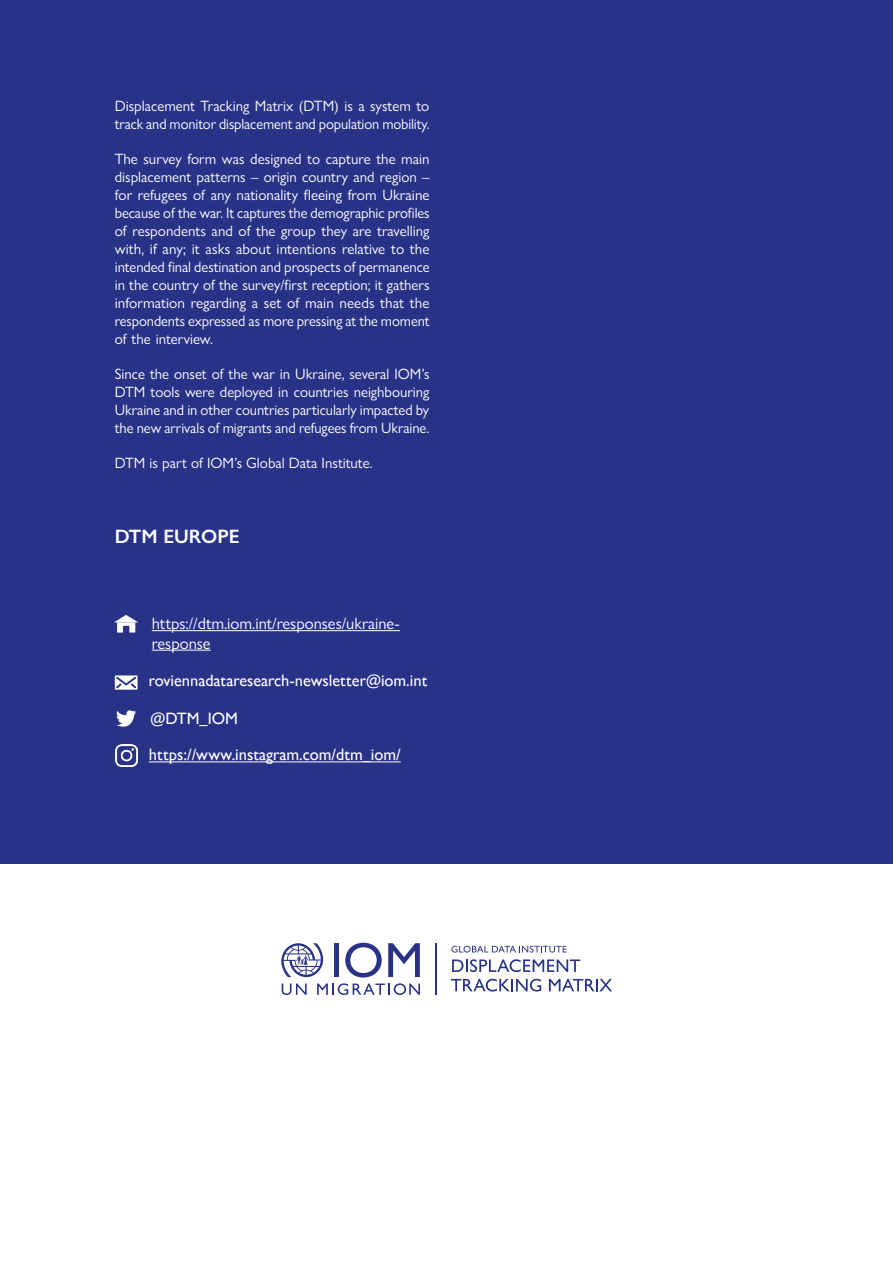
<style>
.page{position:relative;width:893px;height:1263px;background:#fff}
.page>*{position:absolute;margin:0;border:0;box-sizing:border-box;transform-origin:0 0}
.t1{font:600 19.5px "Gill Sans Nova";color:#fff}
.t2{font:500 16.5px "Gill Sans Nova";color:#fff}
.t3{font:16.5px/19.5px "Gill Sans Nova";color:#fff}
.t4{font:15px/18px "Gill Sans Nova";letter-spacing:-.005em;color:#fff;text-align:justify}
</style>
<div class="page">
<div style="left:0;top:0;width:893px;height:864px;background:#283388"></div>
<svg style="left:114px;top:615px;width:24px;height:17px"></svg>
<hr style="left:152px;top:630px;width:248px;height:1px;background:#fff">
<hr style="left:152px;top:650px;width:59px;height:1px;background:#fff">
<svg style="left:116px;top:710px;width:20px;height:17px"></svg>
<svg style="left:115px;top:675px;width:23px;height:15px"></svg>
<hr style="left:149px;top:761px;width:252px;height:1px;background:#fff">
<img style="left:115px;top:744px;width:22px;height:22px">
<hr style="left:435px;top:943px;width:2px;height:52px;background:#283388">
<div style="left:334px;top:943px;width:5px;height:34px;background:#283388"></div>
<svg style="left:345px;top:943px;width:37px;height:34px"></svg>
<svg style="left:388px;top:943px;width:32px;height:34px"></svg>
<svg style="left:282px;top:983px;width:25px;height:12px"></svg>
<svg style="left:317px;top:983px;width:103px;height:12px"></svg>
<svg style="left:281px;top:943px;width:42px;height:34px"></svg>
<svg style="left:452px;top:959px;width:128px;height:13px"></svg>
<svg style="left:451px;top:979px;width:90px;height:12px"></svg>
<svg style="left:549px;top:979px;width:63px;height:12px"></svg>
<svg style="left:451px;top:946px;width:115px;height:6px"></svg>
<p class="t4" style="left:115px;top:97px;width:316px">Displacement Tracking Matrix (DTM) is a system to track and monitor displacement and population mobility.</p>
<p class="t4" style="left:115px;top:150px;width:316px">The survey form was designed to capture the main displacement patterns – origin country and region – for refugees of any nationality fleeing from Ukraine because of the war. It captures the demographic profiles of respondents and of the group they are travelling with, if any; it asks about intentions relative to the intended final destination and prospects of permanence in the country of the survey/first reception; it gathers information regarding a set of main needs that the respondents expressed as more pressing at the moment of the interview.</p>
<p class="t4" style="left:115px;top:365px;width:316px">Since the onset of the war in Ukraine, several IOM’s DTM tools were deployed in countries neighbouring Ukraine and in other countries particularly impacted by the new arrivals of migrants and refugees from Ukraine.</p>
<p class="t4" style="left:115px;top:454px;width:259px">DTM is part of IOM’s Global Data Institute.</p>
<h1 class="t1" style="left:115px;top:525px;width:126px">DTM EUROPE</h1>
<p class="t3" style="left:152px;top:613px;width:250px">https://dtm.iom.int/responses/ukraine&shy;response</p>
<p class="t2" style="left:149px;top:671px;width:280px">roviennadataresearch-newsletter@iom.int</p>
<p class="t2" style="left:151px;top:708px;width:89px">@DTM_IOM</p>
<p class="t2" style="left:149px;top:744px;width:253px">https://www.instagram.com/dtm_iom/</p>
</div>
